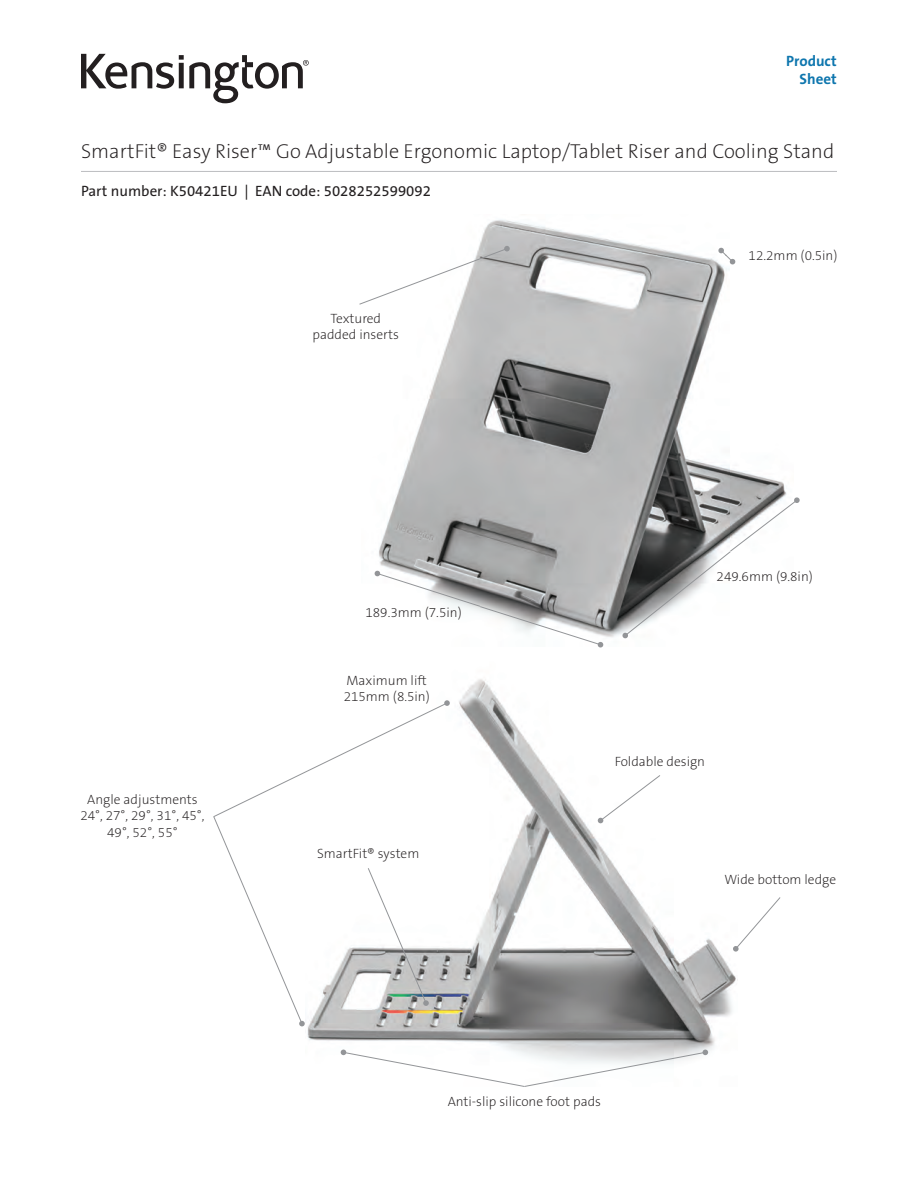
<style>
.page{position:relative;width:918px;height:1188px;background:#fff}
.page>*{position:absolute;margin:0;border:0;box-sizing:border-box;transform-origin:0 0}
.t1{font:20.25px "The Sans KENSINGTON2 XL";color:#231f20}
.t2{font:15px "The Sans KENSINGTON5 Rg";color:#231f20}
.t3{font:15px/18px "The Sans KENSINGTON7 Bd";color:#0e76ae;text-align:right}
.t4{font:13.5px/16.5px "The Sans KENSINGTON2 XL";color:#231f20;text-align:center}
</style>
<div class="page">
<hr style="left:81px;top:171px;width:756px;height:1px;background:#bcbdc0">
<img style="left:379px;top:219px;width:408px;height:418px">
<img style="left:307px;top:679px;width:429px;height:374px">
<svg style="left:622px;top:497px;width:178px;height:142px"></svg>
<svg style="left:718px;top:247px;width:18px;height:18px"></svg>
<svg style="left:341px;top:1050px;width:367px;height:37px"></svg>
<svg style="left:733px;top:896px;width:48px;height:56px"></svg>
<svg style="left:598px;top:774px;width:63px;height:49px"></svg>
<svg style="left:213px;top:700px;width:237px;height:326px"></svg>
<svg style="left:359px;top:246px;width:151px;height:59px"></svg>
<svg style="left:374px;top:570px;width:230px;height:78px"></svg>
<svg style="left:81px;top:54px;width:228px;height:49px"></svg>
<p class="t3" style="left:786px;top:52px;width:52px">Product<br>Sheet</p>
<h1 class="t1" style="left:81px;top:140px;width:755px">SmartFit® Easy Riser™ Go Adjustable Ergonomic Laptop/Tablet Riser and Cooling Stand</h1>
<p class="t2" style="left:81px;top:183px;width:352px">Part number: K50421EU | EAN code: 5028252599092</p>
<p class="t4" style="left:80px;top:791px;width:126px">Angle adjustments<br>24°, 27°, 29°, 31°, 45°,<br>49°, 52°, 55°</p>
<p class="t4" style="left:313px;top:310px;width:88px">Textured padded inserts</p>
<p class="t4" style="left:749px;top:248px;width:90px">12.2mm (0.5in)</p>
<p class="t4" style="left:365px;top:604px;width:98px">189.3mm (7.5in)</p>
<p class="t4" style="left:344px;top:673px;width:88px;text-align:left">Maximum lift<br>215mm (8.5in)</p>
<p class="t4" style="left:317px;top:845px;width:104px">SmartFit® system</p>
<p class="t4" style="left:717px;top:569px;width:98px">249.6mm (9.8in)</p>
<p class="t4" style="left:615px;top:753px;width:92px">Foldable design</p>
<p class="t4" style="left:724px;top:871px;width:113px">Wide bottom ledge</p>
<p class="t4" style="left:448px;top:1094px;width:155px">Anti-slip silicone foot pads</p>
</div>
